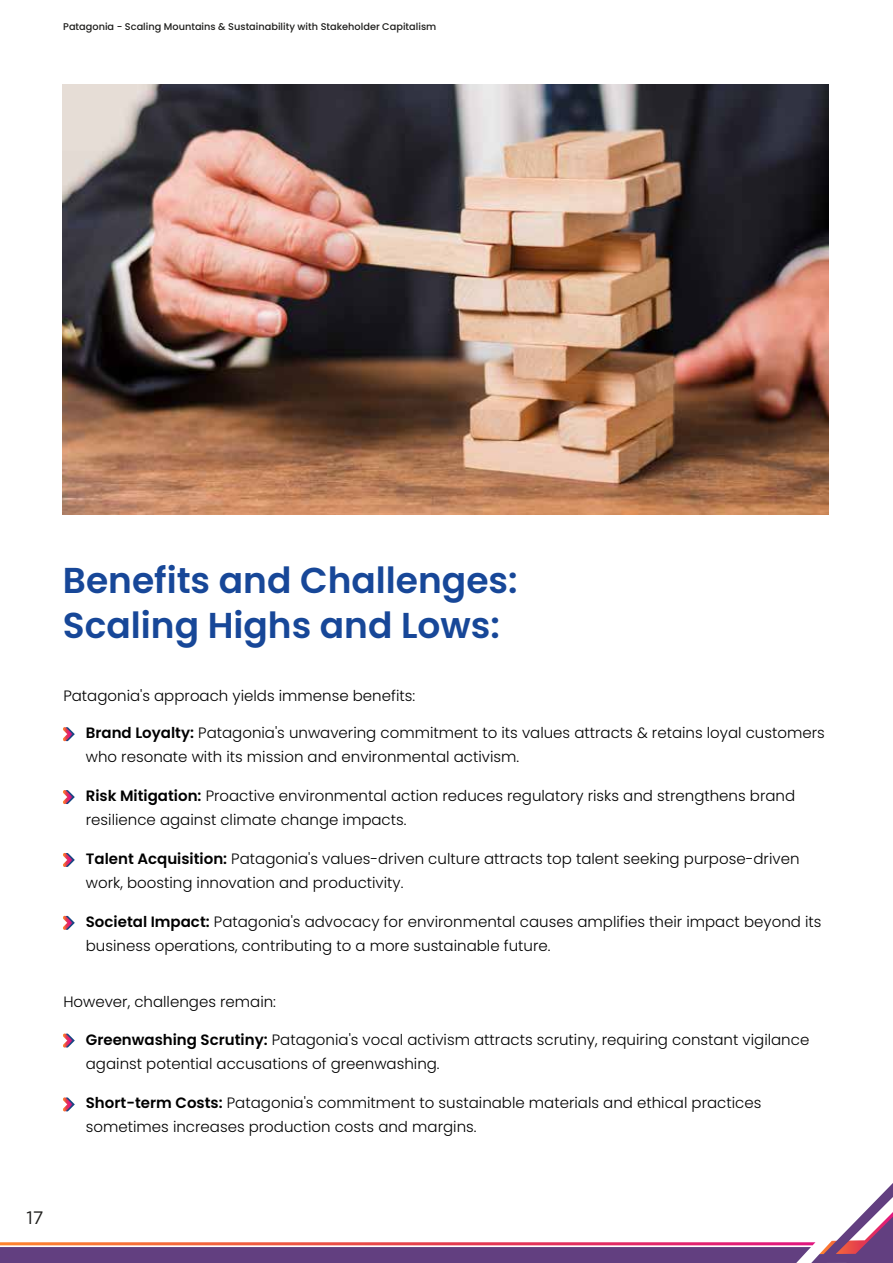
<style>
.page{position:relative;width:893px;height:1263px;background:#fff}
.page>*{position:absolute;margin:0;border:0;box-sizing:border-box;transform-origin:0 0}
.t1{font:600 36px/45px "Poppins";color:#174798}
.t2{font:18px "Gotham";color:#1d1d1b}
.t3{font:300 15px/24px "Poppins";color:#000}
.t4{font:500 9.75px "Poppins";color:#1d1d1b}
.s1{font-weight:600}
</style>
<div class="page">
<svg style="left:0;top:1183px;width:893px;height:80px"></svg>
<svg style="left:63px;top:727px;width:12px;height:14px"></svg>
<svg style="left:63px;top:1033px;width:12px;height:14px"></svg>
<svg style="left:63px;top:1097px;width:12px;height:14px"></svg>
<svg style="left:63px;top:790px;width:12px;height:14px"></svg>
<svg style="left:63px;top:853px;width:12px;height:14px"></svg>
<svg style="left:63px;top:916px;width:12px;height:14px"></svg>
<img style="left:63px;top:84px;width:765px;height:430px">
<p class="t4" style="left:63px;top:21px;width:375px">Patagonia - Scaling Mountains &amp; Sustainability with Stakeholder Capitalism</p>
<h1 class="t1" style="left:63px;top:558px;width:456px">Benefits and Challenges:<br>Scaling Highs and Lows:</h1>
<p class="t3" style="left:63px;top:684px;width:353px">Patagonia's approach yields immense benefits:</p>
<p class="t3" style="left:86px;top:721px;width:740px"><span class="s1">Brand Loyalty:</span> Patagonia's unwavering commitment to its values attracts &amp; retains loyal customers who resonate with its mission and environmental activism.</p>
<p class="t3" style="left:86px;top:784px;width:711px"><span class="s1">Risk Mitigation:</span> Proactive environmental action reduces regulatory risks and strengthens brand resilience against climate change impacts.</p>
<p class="t3" style="left:86px;top:847px;width:715px"><span class="s1">Talent Acquisition:</span> Patagonia's values-driven culture attracts top talent seeking purpose-driven work, boosting innovation and productivity.</p>
<p class="t3" style="left:86px;top:910px;width:737px"><span class="s1">Societal Impact:</span> Patagonia's advocacy for environmental causes amplifies their impact beyond its business operations, contributing to a more sustainable future.</p>
<p class="t3" style="left:63px;top:990px;width:214px">However, challenges remain:</p>
<p class="t3" style="left:86px;top:1027px;width:725px"><span class="s1">Greenwashing Scrutiny:</span> Patagonia's vocal activism attracts scrutiny, requiring constant vigilance against potential accusations of greenwashing.</p>
<p class="t3" style="left:86px;top:1090px;width:677px"><span class="s1">Short-term Costs:</span> Patagonia's commitment to sustainable materials and ethical practices sometimes increases production costs and margins.</p>
<p class="t2" style="left:27px;top:1206px;width:18px">17</p>
</div>
